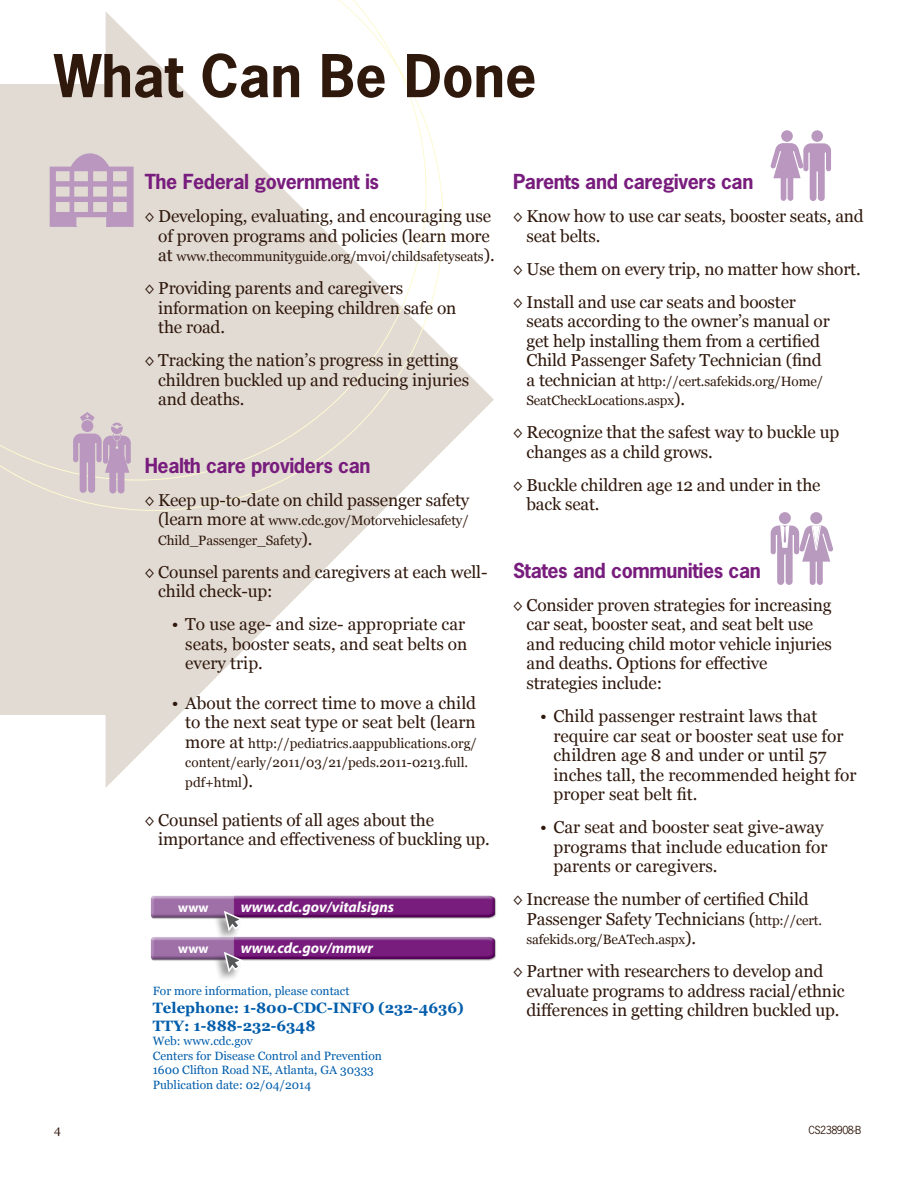
<style>
.page{position:relative;width:918px;height:1188px;background:#fff}
.page>*{position:absolute;margin:0;border:0;box-sizing:border-box;transform-origin:0 0}
.t1{font:700 55.5px "News Gothic Std";color:#2f180c}
.t2{font:700 19.5px "News Gothic Std";letter-spacing:-.02em;color:#781d7d}
.t3{font:17.25px/19.5px "Georgia";letter-spacing:-.01em;color:#2f180c}
.contact{font:700 15px/18px "Georgia";color:#015dab}
.t4{font:italic 700 15px "Myriad Pro";color:#fff}
.t5{font:13.5px/19.5px "Georgia";letter-spacing:-.01em;color:#2f180c}
.t6{font:700 13.2px "Myriad Pro";letter-spacing:.02em;color:#fff}
.contact-2{font:12px "Georgia";color:#015dab}
.t7{font:12px "Georgia";color:#2f180c}
.t8{font:10.5px "News Gothic Std";letter-spacing:-.05em;color:#2f180c}
.s1{font-size:17.25px}
.s2{font-size:13.5px}
</style>
<div class="page">
<svg style="left:106px;top:211px;width:388px;height:576px"></svg>
<div style="left:0;top:84px;width:141px;height:631px;background:#e2dbd3"></div>
<svg style="left:25px;top:123px;width:418px;height:388px"></svg>
<svg style="left:0;top:0;width:426px;height:480px"></svg>
<svg style="left:50px;top:153px;width:84px;height:74px"></svg>
<img style="left:150px;top:895px;width:346px;height:24px">
<img style="left:150px;top:936px;width:346px;height:25px">
<div style="left:213px;top:911px;width:30px;height:31px;background:#231f20;opacity:.45"></div>
<svg style="left:223px;top:910px;width:22px;height:24px"></svg>
<div style="left:213px;top:952px;width:30px;height:31px;background:#231f20;opacity:.45"></div>
<svg style="left:223px;top:951px;width:22px;height:23px"></svg>
<div style="left:781px;top:130px;width:12px;height:12px;background:#b997bf;border-radius:50%"></div>
<div style="left:811px;top:130px;width:12px;height:12px;background:#b997bf;border-radius:50%"></div>
<svg style="left:770px;top:143px;width:61px;height:58px"></svg>
<div style="left:779px;top:512px;width:12px;height:12px;background:#b99abf;border-radius:50%"></div>
<div style="left:810px;top:512px;width:12px;height:12px;background:#b99abf;border-radius:50%"></div>
<svg style="left:771px;top:525px;width:62px;height:60px"></svg>
<svg style="left:73px;top:412px;width:58px;height:81px"></svg>
<h3 class="t1" style="left:54px;top:39px;width:484px">What Can Be Done</h3>
<p class="t7" style="left:54px;top:1124px;width:8px">4</p>
<h5 class="t2" style="left:145px;top:168px;width:236px">The Federal government is</h5>
<p class="t3" style="left:145px;top:206px;width:348px;text-align:right">◊ Developing, evaluating, and encouraging use of proven programs and policies (learn more</p>
<p class="t5" style="left:158px;top:247px;width:338px"><span class="s1">at</span> www.thecommunityguide.org/mvoi/childsafetyseats<span class="s1">).</span></p>
<p class="t3" style="left:158px;top:278px;width:300px;text-indent:-14px">◊ Providing parents and caregivers information on keeping children safe on the road.</p>
<p class="t3" style="left:158px;top:351px;width:312px;text-indent:-14px">◊ Tracking the nation’s progress in getting children buckled up and reducing injuries and deaths.</p>
<h5 class="t2" style="left:145px;top:453px;width:227px">Health care providers can</h5>
<p class="t3" style="left:145px;top:490px;width:326px">◊ Keep up-to-date on child passenger safety</p>
<p class="t5" style="left:158px;top:511px;width:312px"><span class="s1">(learn more at</span> www.cdc.gov/Motorvehiclesafety/<br>Child_Passenger_Safety<span class="s1">).</span></p>
<p class="t3" style="left:158px;top:562px;width:331px;text-indent:-14px">◊ Counsel parents and caregivers at each well&shy;child check-up:</p>
<p class="t3" style="left:185px;top:615px;width:284px;text-indent:-14px">• To use age- and size- appropriate car seats, booster seats, and seat belts on every trip.</p>
<p class="t3" style="left:172px;top:693px;width:306px;text-align:right">• About the correct time to move a child to the next seat type or seat belt (learn</p>
<p class="t5" style="left:185px;top:733px;width:293px"><span class="s1">more at</span> http://pediatrics.aappublications.org/ content/early/2011/03/21/peds.2011-0213.full. pdf+html<span class="s1">).</span></p>
<p class="t3" style="left:158px;top:810px;width:333px;text-indent:-14px">◊ Counsel patients of all ages about the importance and effectiveness of buckling up.</p>
<p class="t6" style="left:178px;top:899px;width:32px">www</p>
<p class="t4" style="left:241px;top:898px;width:155px">www.cdc.gov/vitalsigns</p>
<p class="t6" style="left:178px;top:940px;width:32px">www</p>
<p class="t4" style="left:241px;top:939px;width:134px">www.cdc.gov/mmwr</p>
<p class="contact-2" style="left:153px;top:984px;width:198px">For more information, please contact</p>
<p class="contact" style="left:153px;top:999px;width:313px">Telephone: 1-800-CDC-INFO (232-4636)<br>TTY: 1-888-232-6348</p>
<p class="contact-2" style="left:153px;top:1034px;width:102px">Web: www.cdc.gov</p>
<p class="contact-2" style="left:153px;top:1049px;width:231px">Centers for Disease Control and Prevention</p>
<p class="contact-2" style="left:153px;top:1063px;width:223px">1600 Clifton Road NE, Atlanta, GA 30333</p>
<p class="contact-2" style="left:153px;top:1078px;width:160px">Publication date: 02/04/2014</p>
<h5 class="t2" style="left:513px;top:168px;width:242px">Parents and caregivers can</h5>
<p class="t3" style="left:526px;top:206px;width:339px;text-indent:-14px">◊ Know how to use car seats, booster seats, and seat belts.</p>
<p class="t3" style="left:513px;top:259px;width:349px">◊ Use them on every trip, no matter how short.</p>
<p class="t3" style="left:526px;top:292px;width:305px;text-indent:-14px">◊ Install and use car seats and booster seats according to the owner’s manual or get help installing them from a certified Child Passenger Safety Technician (find</p>
<p class="t5" style="left:526px;top:371px;width:298px"><span class="s1">a technician at</span> http://cert.safekids.org/Home/<br>SeatCheckLocations.aspx<span class="s1">).</span></p>
<p class="t3" style="left:526px;top:423px;width:314px;text-indent:-14px">◊ Recognize that the safest way to buckle up changes as a child grows.</p>
<p class="t3" style="left:526px;top:475px;width:296px;text-indent:-14px">◊ Buckle children age 12 and under in the back seat.</p>
<h5 class="t2" style="left:513px;top:558px;width:249px">States and communities can</h5>
<p class="t3" style="left:526px;top:595px;width:307px;text-indent:-14px">◊ Consider proven strategies for increasing car seat, booster seat, and seat belt use and reducing child motor vehicle injuries and deaths. Options for effective strategies include:</p>
<p class="t3" style="left:554px;top:706px;width:304px;text-indent:-14px">• Child passenger restraint laws that require car seat or booster seat use for children age 8 and under or until 57 inches tall, the recommended height for proper seat belt fit.</p>
<p class="t3" style="left:554px;top:817px;width:275px;text-indent:-14px">• Car seat and booster seat give-away programs that include education for parents or caregivers.</p>
<p class="t3" style="left:526px;top:889px;width:297px;text-indent:-14px">◊ Increase the number of certified Child<br>Passenger Safety Technicians (<span class="s2">http://cert.</span></p>
<p class="t5" style="left:526px;top:930px;width:171px">safekids.org/BeATech.aspx<span class="s1">).</span></p>
<p class="t3" style="left:526px;top:961px;width:320px;text-indent:-14px">◊ Partner with researchers to develop and evaluate programs to address racial/ethnic differences in getting children buckled up.</p>
<p class="t8" style="left:809px;top:1123px;width:54px">CS238908-B</p>
</div>
